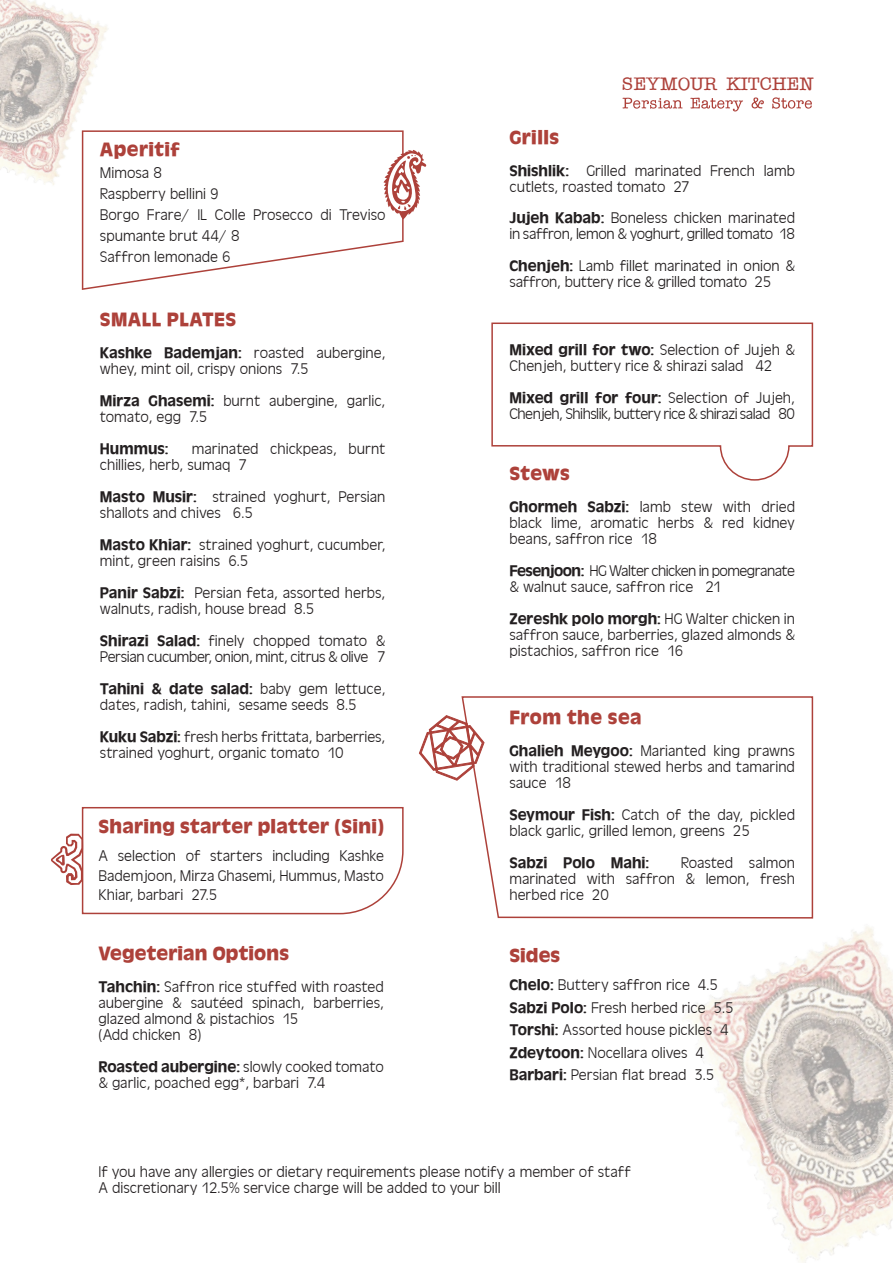
<style>
.page{position:relative;width:893px;height:1263px;background:#fff}
.page>*{position:absolute;margin:0;border:0;box-sizing:border-box;transform-origin:0 0}
.t1{font:300 20.1px "American Typewriter";color:#ad413a}
.t2{font:700 19.95px "Antigoni Bd";letter-spacing:.015em;color:#ad413a}
.t3{font:300 16.05px/16px "Antigoni";color:#231f20}
.t4{font:16.05px "Antigoni Med";color:#231f20}
.t5{font:300 16.05px/16px "Antigoni";letter-spacing:-.025em;color:#231f20}
.t6{font:300 16.05px/16px "Antigoni";letter-spacing:-.035em;color:#231f20}
.s1{font-family:"Antigoni Med";font-weight:400}
.s2{font-family:"Antigoni";font-weight:300}
</style>
<div class="page">
<svg style="left:622px;top:98px;width:60px;height:11px"></svg>
<svg style="left:690px;top:98px;width:53px;height:13px"></svg>
<svg style="left:751px;top:97px;width:13px;height:11px"></svg>
<svg style="left:772px;top:97px;width:40px;height:12px"></svg>
<svg style="left:419px;top:715px;width:42px;height:66px"></svg>
<svg style="left:51px;top:807px;width:353px;height:108px"></svg>
<img style="left:685px;top:926px;width:208px;height:337px">
<img style="left:0;top:0;width:108px;height:200px">
<svg style="left:82px;top:130px;width:322px;height:160px"></svg>
<svg style="left:383px;top:149px;width:44px;height:70px"></svg>
<svg style="left:491px;top:322px;width:323px;height:159px"></svg>
<svg style="left:461px;top:696px;width:353px;height:223px"></svg>
<p class="t2" style="left:100px;top:136px;width:81px">Aperitif</p>
<p class="t3" style="left:100px;top:162px;width:287px;line-height:21px">Mimosa 8<br>Raspberry bellini 9<br>Borgo Frare/ IL Colle Prosecco di Treviso spumante brut 44/ 8<br>Saffron lemonade 6</p>
<p class="t2" style="left:100px;top:306px;width:138px">SMALL PLATES</p>
<p class="t3" style="left:100px;top:344px;width:287px"><span class="s1">Kashke Bademjan:</span> roasted aubergine, whey, mint oil, crispy onions 7.5</p>
<p class="t3" style="left:100px;top:392px;width:287px"><span class="s1">Mirza Ghasemi:</span> burnt aubergine, garlic, tomato, egg 7.5</p>
<p class="t4" style="left:100px;top:438px;width:70px">Hummus:</p>
<p class="t3" style="left:100px;top:440px;width:287px;text-indent:92px">marinated chickpeas, burnt chillies, herb, sumaq 7</p>
<p class="t3" style="left:100px;top:488px;width:287px"><span class="s1">Masto Musir:</span> strained yoghurt, Persian shallots and chives 6.5</p>
<p class="t3" style="left:100px;top:536px;width:287px"><span class="s1">Masto Khiar:</span> strained yoghurt, cucumber, mint, green raisins 6.5</p>
<p class="t3" style="left:100px;top:584px;width:287px"><span class="s1">Panir Sabzi:</span> Persian feta, assorted herbs, walnuts, radish, house bread 8.5</p>
<p class="t5" style="left:100px;top:632px;width:287px"><span class="s1">Shirazi Salad:</span> finely chopped tomato &amp;<br>Persian cucumber, onion, mint, citrus &amp; olive 7</p>
<p class="t4" style="left:100px;top:678px;width:287px">Tahini &amp; date salad: <span class="s2">baby gem lettuce,</span></p>
<p class="t3" style="left:100px;top:688px;width:287px;line-height:32px">dates, radish, tahini, sesame seeds 8.5<br><span class="s1">Kuku Sabzi:</span> fresh herbs frittata, barberries,</p>
<p class="t3" style="left:100px;top:744px;width:245px">strained yoghurt, organic tomato 10</p>
<p class="t2" style="left:98px;top:813px;width:287px">Sharing starter platter (Sini)</p>
<p class="t3" style="left:98px;top:846px;width:287px;line-height:19.5px;text-align:justify">A selection of starters including Kashke Bademjoon, Mirza Ghasemi, Hummus, Masto Khiar, barbari 27.5</p>
<p class="t2" style="left:98px;top:940px;width:192px">Vegeterian Options</p>
<p class="t3" style="left:98px;top:978px;width:287px"><span class="s1">Tahchin:</span> Saffron rice stuffed with roasted aubergine &amp; sautéed spinach, barberries, glazed almond &amp; pistachios 15<br>(Add chicken 8)</p>
<p class="t3" style="left:98px;top:1057px;width:287px"><span class="s1">Roasted aubergine:</span> slowly cooked tomato &amp; garlic, poached egg*, barbari 7.4</p>
<p class="t1" style="left:622px;top:75px;width:193px">SEYMOUR KITCHEN</p>
<p class="t2" style="left:509px;top:124px;width:51px">Grills</p>
<p class="t3" style="left:509px;top:161px;width:287px"><span class="s1">Shishlik:</span> Grilled marinated French lamb cutlets, roasted tomato 27</p>
<p class="t5" style="left:509px;top:209px;width:287px"><span class="s1">Jujeh Kabab:</span> Boneless chicken marinated in saffron, lemon &amp; yoghurt, grilled tomato 18</p>
<p class="t3" style="left:509px;top:257px;width:287px"><span class="s1">Chenjeh:</span> Lamb fillet marinated in onion &amp; saffron, buttery rice &amp; grilled tomato 25</p>
<p class="t4" style="left:509px;top:339px;width:287px">Mixed grill for two: <span class="s2">Selection of Jujeh &amp;</span></p>
<p class="t3" style="left:509px;top:357px;width:264px">Chenjeh, buttery rice &amp; shirazi salad 42</p>
<p class="t4" style="left:509px;top:386px;width:287px">Mixed grill for four: <span class="s2">Selection of Jujeh,</span></p>
<p class="t6" style="left:509px;top:404px;width:287px">Chenjeh, Shihslik, buttery rice &amp; shirazi salad 80</p>
<p class="t2" style="left:509px;top:460px;width:62px">Stews</p>
<p class="t3" style="left:509px;top:498px;width:287px;text-align:justify"><span class="s1">Ghormeh Sabzi:</span> lamb stew with dried black lime, aromatic herbs &amp; red kidney beans, saffron rice 18</p>
<p class="t6" style="left:509px;top:562px;width:287px"><span class="s1">Fesenjoon:</span> HG Walter chicken in pomegranate &amp; walnut sauce, saffron rice 21</p>
<p class="t4" style="left:509px;top:608px;width:287px">Zereshk polo morgh: <span class="s2">HG Walter chicken in</span></p>
<p class="t3" style="left:509px;top:626px;width:287px">saffron sauce, barberries, glazed almonds &amp; pistachios, saffron rice 16</p>
<p class="t2" style="left:509px;top:704px;width:134px">From the sea</p>
<p class="t3" style="left:509px;top:742px;width:287px;text-align:justify"><span class="s1">Ghalieh Meygoo:</span> Marianted king prawns with traditional stewed herbs and tamarind sauce 18</p>
<p class="t3" style="left:509px;top:806px;width:287px"><span class="s1">Seymour Fish:</span> Catch of the day, pickled black garlic, grilled lemon, greens 25</p>
<p class="t4" style="left:509px;top:852px;width:141px">Sabzi Polo Mahi:</p>
<p class="t3" style="left:509px;top:854px;width:287px;text-align:justify;text-indent:171px">Roasted salmon marinated with saffron &amp; lemon, fresh herbed rice 20</p>
<p class="t2" style="left:509px;top:942px;width:52px">Sides</p>
<p class="t3" style="left:509px;top:973px;width:226px;line-height:22.5px"><span class="s1">Chelo:</span> Buttery saffron rice 4.5<br><span class="s1">Sabzi Polo:</span> Fresh herbed rice 5.5<br><span class="s1">Torshi:</span> Assorted house pickles 4<br><span class="s1">Zdeytoon:</span> Nocellara olives 4<br><span class="s1">Barbari:</span> Persian flat bread 3.5</p>
<p class="t3" style="left:98px;top:1163px;width:534px">If you have any allergies or dietary requirements please notify a member of staff<br>A discretionary 12.5% service charge will be added to your bill</p>
</div>
